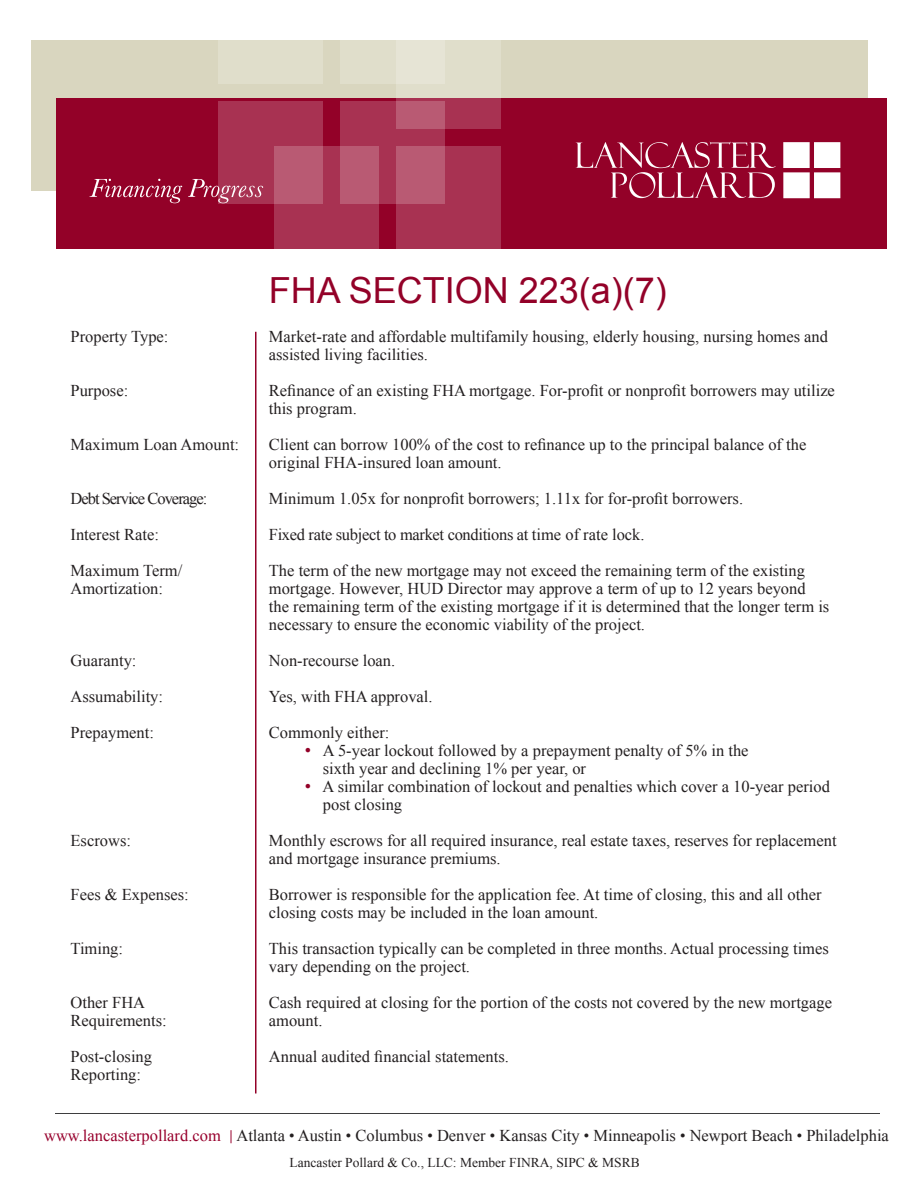
<style>
.page{position:relative;width:918px;height:1188px;background:#fff}
.page>*{position:absolute;margin:0;border:0;box-sizing:border-box;transform-origin:0 0}
.t1{font:36px "Arial";color:#930128}
.t2{font:16.5px/18px "Times New Roman";color:#231f20}
.t3{font:16.5px "Times New Roman";letter-spacing:-.02em;color:#231f20}
.t4{font:16.5px "Times New Roman";letter-spacing:-.06em;color:#231f20}
.t5{font:13.5px "Times New Roman";color:#231f20}
.s1{font-size:18px;color:#930128}
.s2{color:#98012d}
</style>
<div class="page">
<hr style="left:56px;top:1114px;width:824px;height:1px;background:#3e3e3f">
<div style="left:31px;top:40px;width:837px;height:151px;background:#d9d6bf"></div>
<div style="left:56px;top:98px;width:830px;height:151px;background:#930128"></div>
<div style="left:340px;top:40px;width:56px;height:44px;background:#e0decb"></div>
<div style="left:218px;top:40px;width:105px;height:44px;background:#e0decb"></div>
<div style="left:218px;top:101px;width:105px;height:103px;background:#a83252"></div>
<div style="left:340px;top:101px;width:105px;height:103px;background:#a83252"></div>
<svg style="left:396px;top:40px;width:105px;height:89px"></svg>
<svg style="left:274px;top:146px;width:105px;height:103px;background:#b04461"></svg>
<svg style="left:396px;top:146px;width:105px;height:103px;background:#ac3c5a"></svg>
<svg style="left:576px;top:142px;width:264px;height:56px"></svg>
<svg style="left:89px;top:179px;width:93px;height:24px"></svg>
<svg style="left:188px;top:179px;width:75px;height:24px"></svg>
<svg style="left:231px;top:1130px;width:1px;height:13px"></svg>
<hr style="left:255px;top:332px;width:1px;height:762px;background:#930128">
<p class="t2" style="left:71px;top:327px;width:99px">Property Type:</p>
<p class="t2" style="left:71px;top:381px;width:59px">Purpose:</p>
<p class="t2" style="left:71px;top:435px;width:170px">Maximum Loan Amount:</p>
<p class="t4" style="left:71px;top:487px;width:138px">Debt Service Coverage:</p>
<p class="t2" style="left:71px;top:525px;width:90px">Interest Rate:</p>
<p class="t2" style="left:71px;top:561px;width:113px">Maximum Term/</p>
<p class="t2" style="left:71px;top:579px;width:94px">Amortization:</p>
<p class="t2" style="left:71px;top:651px;width:67px">Guaranty:</p>
<p class="t2" style="left:71px;top:687px;width:94px">Assumability:</p>
<p class="t2" style="left:71px;top:723px;width:85px">Prepayment:</p>
<p class="t2" style="left:71px;top:831px;width:62px">Escrows:</p>
<p class="t2" style="left:71px;top:885px;width:120px">Fees &amp; Expenses:</p>
<p class="t2" style="left:71px;top:939px;width:54px">Timing:</p>
<p class="t2" style="left:71px;top:993px;width:76px">Other FHA</p>
<p class="t2" style="left:71px;top:1011px;width:98px">Requirements:</p>
<p class="t2" style="left:71px;top:1047px;width:83px">Post-closing</p>
<p class="t2" style="left:71px;top:1065px;width:72px">Reporting:</p>
<p class="t1" style="left:269px;top:266px;width:400px">FHA SECTION 223(a)(7)</p>
<p class="t2" style="left:269px;top:327px;width:561px">Market-rate and affordable multifamily housing, elderly housing, nursing homes and assisted living facilities.</p>
<p class="t2" style="left:269px;top:381px;width:568px">Refinance of an existing FHA mortgage. For-profit or nonprofit borrowers may utilize this program.</p>
<p class="t2" style="left:269px;top:435px;width:539px">Client can borrow 100% of the cost to refinance up to the principal balance of the original FHA-insured loan amount.</p>
<p class="t2" style="left:269px;top:489px;width:476px">Minimum 1.05x for nonprofit borrowers; 1.11x for for-profit borrowers.</p>
<p class="t3" style="left:269px;top:523px;width:377px">Fixed rate subject to market conditions at time of rate lock.</p>
<p class="t2" style="left:269px;top:561px;width:562px">The term of the new mortgage may not exceed the remaining term of the existing mortgage. However, HUD Director may approve a term of up to 12 years beyond the remaining term of the existing mortgage if it is determined that the longer term is necessary to ensure the economic viability of the project.</p>
<p class="t2" style="left:269px;top:651px;width:128px">Non-recourse loan.</p>
<p class="t2" style="left:269px;top:687px;width:165px">Yes, with FHA approval.</p>
<p class="t2" style="left:269px;top:723px;width:122px">Commonly either:</p>
<p class="t2" style="left:305px;top:741px;width:445px"><span class="s1">•</span> A 5-year lockout followed by a prepayment penalty of 5% in the</p>
<p class="t2" style="left:323px;top:759px;width:265px">sixth year and declining 1% per year, or</p>
<p class="t2" style="left:305px;top:777px;width:527px"><span class="s1">•</span> A similar combination of lockout and penalties which cover a 10-year period</p>
<p class="t2" style="left:323px;top:795px;width:81px">post closing</p>
<p class="t2" style="left:269px;top:831px;width:569px">Monthly escrows for all required insurance, real estate taxes, reserves for replacement and mortgage insurance premiums.</p>
<p class="t2" style="left:269px;top:885px;width:554px">Borrower is responsible for the application fee. At time of closing, this and all other closing costs may be included in the loan amount.</p>
<p class="t2" style="left:269px;top:939px;width:561px">This transaction typically can be completed in three months. Actual processing times vary depending on the project.</p>
<p class="t2" style="left:269px;top:993px;width:565px">Cash required at closing for the portion of the costs not covered by the new mortgage amount.</p>
<p class="t2" style="left:269px;top:1047px;width:242px">Annual audited financial statements.</p>
<p class="t2" style="left:44px;top:1126px;width:846px"><span class="s2">www.lancasterpollard.com</span> Atlanta <sup>●</sup> Austin <sup>●</sup> Columbus <sup>●</sup> Denver <sup>●</sup> Kansas City <sup>●</sup> Minneapolis <sup>●</sup> Newport Beach <sup>●</sup> Philadelphia</p>
<p class="t5" style="left:289px;top:1154px;width:352px">Lancaster Pollard &amp; Co., LLC: Member FINRA, SIPC &amp; MSRB</p>
</div>
